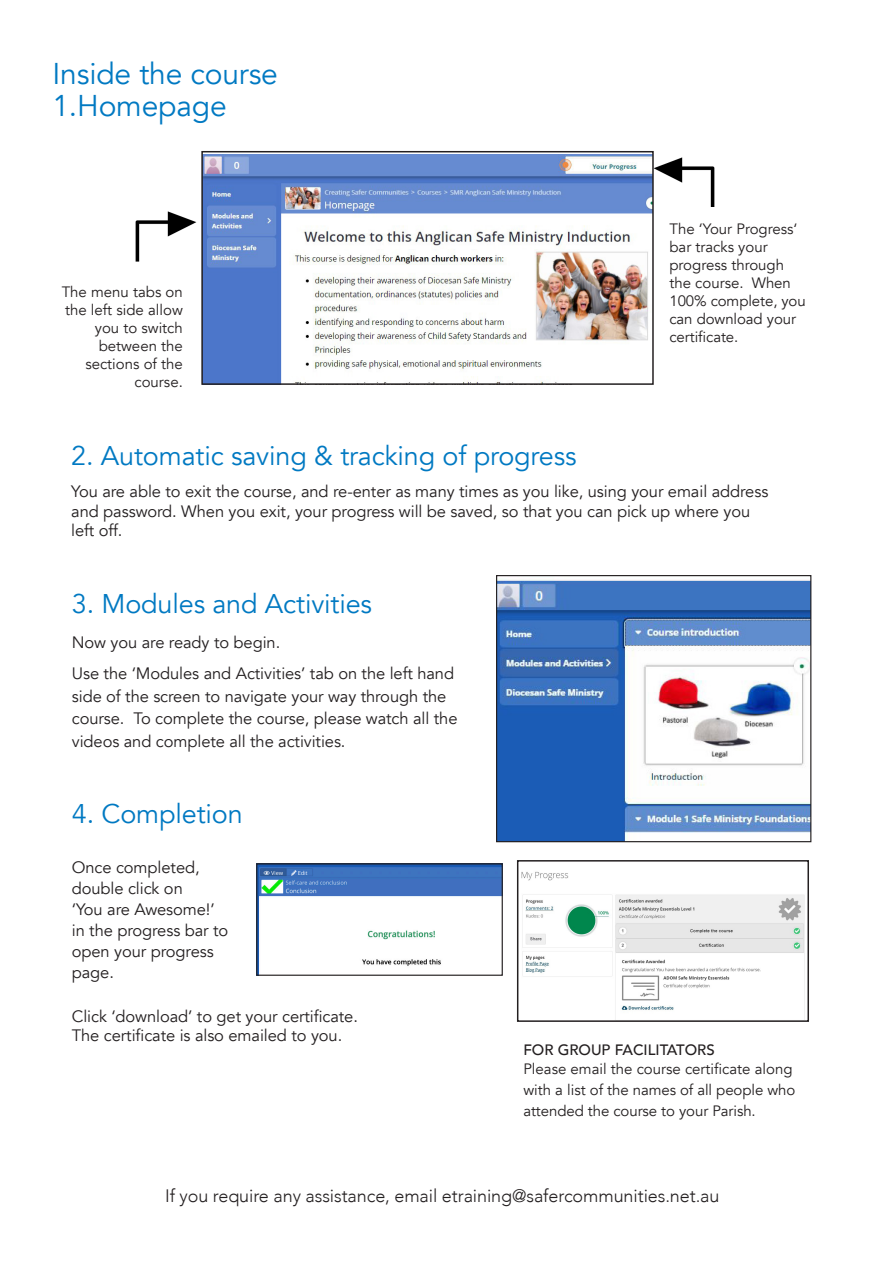
<style>
.page{position:relative;width:893px;height:1263px;background:#fff}
.page>*{position:absolute;margin:0;border:0;box-sizing:border-box;transform-origin:0 0}
.body_copy{font:30px "Avenir";letter-spacing:-.005em;color:#0079c2}
.body_copy-2{font:27px "Avenir";letter-spacing:-.005em;color:#0079c2}
.body_copy-3{font:300 18px "Avenir";letter-spacing:-.005em;color:#231f20}
.body_copy-4{font:16.5px/21px "Avenir";letter-spacing:-.005em;color:#231f20}
.Sub_Sub_Sub_Headings{font:15px/18px "Avenir";color:#231f20}
.s1{font-weight:500}
</style>
<div class="page">
<img style="left:135px;top:211px;width:62px;height:51px">
<img style="left:654px;top:157px;width:61px;height:49px">
<img style="left:204px;top:154px;width:447px;height:228px">
<div style="left:201px;top:151px;width:453px;height:234px;border:2px solid #231f20"></div>
<img style="left:498px;top:579px;width:311px;height:261px">
<div style="left:496px;top:575px;width:315px;height:267px;border:1px solid #231f20"></div>
<img style="left:258px;top:865px;width:243px;height:109px">
<div style="left:256px;top:863px;width:247px;height:113px;border:1px solid #231f20"></div>
<img style="left:521px;top:871px;width:284px;height:148px">
<div style="left:517px;top:860px;width:292px;height:162px;border:2px solid #231f20"></div>
<p class="body_copy" style="left:52px;top:56px;width:227px">Inside the course</p>
<p class="body_copy" style="left:52px;top:88px;width:176px">1.Homepage</p>
<p class="Sub_Sub_Sub_Headings" style="left:62px;top:283px;width:123px;text-align:right">The menu tabs on the left side allow you to switch between the sections of the course.</p>
<p class="Sub_Sub_Sub_Headings" style="left:669px;top:220px;width:138px">The ‘Your Progress‘ bar tracks your progress through the course. When<br>100% complete, you can download your certificate.</p>
<p class="body_copy-2" style="left:71px;top:440px;width:507px">2. Automatic saving &amp; tracking of progress</p>
<p class="body_copy-4" style="left:71px;top:482px;width:699px;line-height:19.5px">You are able to exit the course, and re-enter as many times as you like, using your email address and password. When you exit, your progress will be saved, so that you can pick up where you left off.</p>
<p class="body_copy-2" style="left:72px;top:587px;width:302px">3. Modules and Activities</p>
<p class="body_copy-4" style="left:72px;top:632px;width:210px">Now you are ready to begin.</p>
<p class="body_copy-4" style="left:72px;top:662px;width:387px;line-height:22.5px">Use the ‘Modules and Activities’ tab on the left hand side of the screen to navigate your way through the course. To complete the course, please watch all the videos and complete all the activities.</p>
<p class="body_copy-2" style="left:72px;top:797px;width:172px">4. Completion</p>
<p class="body_copy-4" style="left:72px;top:857px;width:158px">Once completed, double click on<br>‘You are Awesome!’ in the progress bar to open your progress page.</p>
<p class="body_copy-4" style="left:72px;top:1006px;width:288px;line-height:19.5px">Click ‘download’ to get your certificate.<br>The certificate is also emailed to you.</p>
<p class="Sub_Sub_Sub_Headings" style="left:523px;top:1040px;width:271px;line-height:19.5px"><span class="s1">FOR GROUP FACILITATORS<br></span>Please email the course certificate along</p>
<p class="Sub_Sub_Sub_Headings" style="left:523px;top:1080px;width:273px;line-height:21px">with a list of the names of all people who attended the course to your Parish.</p>
<p class="body_copy-3" style="left:165px;top:1185px;width:556px">If you require any assistance, email etraining@safercommunities.net.au</p>
</div>
